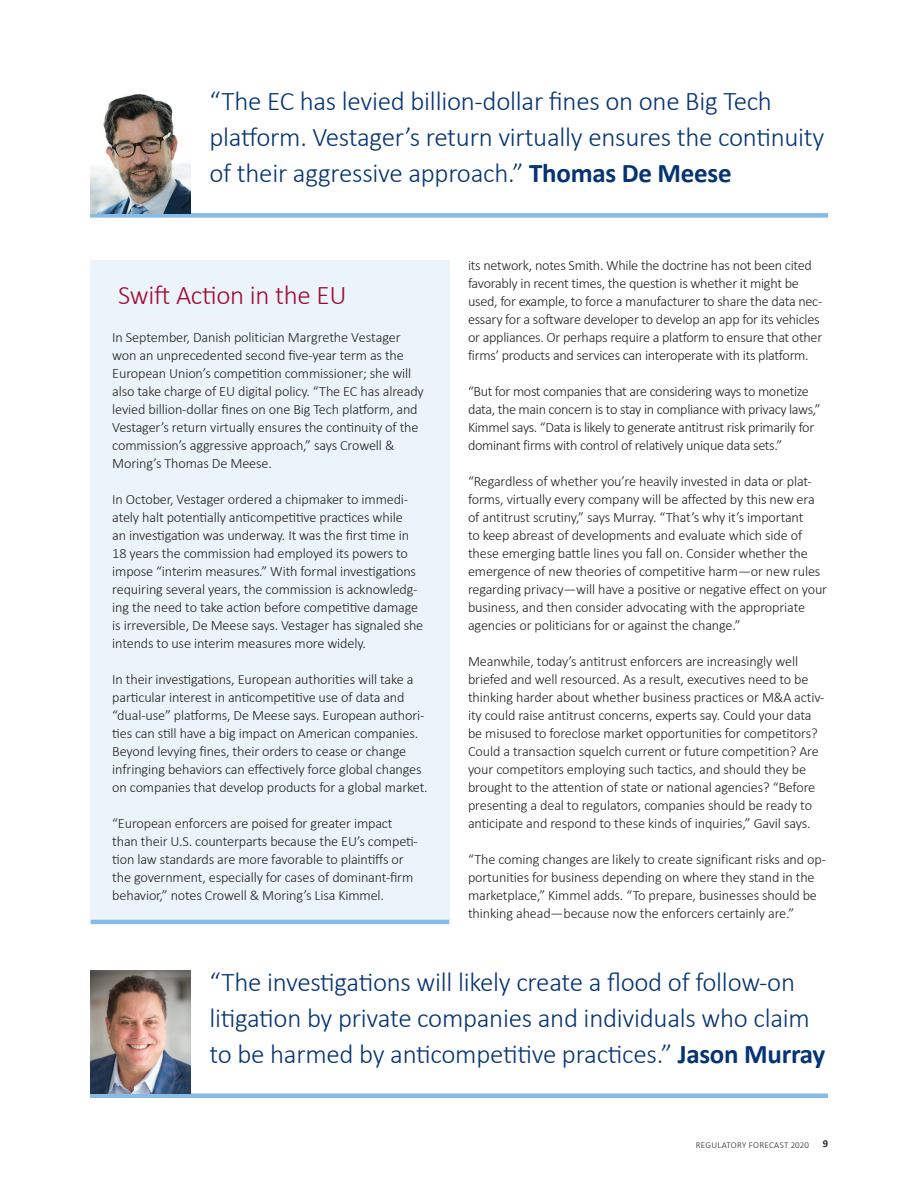
<style>
.page{position:relative;width:918px;height:1188px;background:#fff}
.page>*{position:absolute;margin:0;border:0;box-sizing:border-box;transform-origin:0 0}
.Callout{font:300 27px/36px "Calibri";letter-spacing:-.01em;color:#053474}
.Callibri_sidebar_hea{font:300 27px "Calibri";letter-spacing:-.01em;color:#a30a32}
.Callibri_text_no_ind{font:300 14.25px/18px "Calibri";letter-spacing:-.01em;color:#231f20}
.t1{font:700 10.5px "Calibri";color:#231f20}
.t2{font:300 9px "Calibri";letter-spacing:.035em;color:#231f20}
.s1{font-weight:700}
</style>
<div class="page">
<div style="left:90px;top:261px;width:360px;height:663px;background:#ebf4fa"></div>
<hr style="left:91px;top:920px;width:358px;height:4px;background:#85bbe5">
<div style="left:90px;top:213px;width:738px;height:5px;background:#85bbe5"></div>
<img style="left:90px;top:94px;width:100px;height:119px">
<hr style="left:90px;top:1094px;width:738px;height:4px;background:#85bbe5">
<img style="left:90px;top:970px;width:100px;height:124px">
<p class="Callout" style="left:210px;top:83px;width:616px">“The EC has levied billion-dollar fines on one Big Tech platform. Vestager’s return virtually ensures the continuity of their aggressive approach.” <span class="s1">Thomas De Meese</span></p>
<p class="Callibri_sidebar_hea" style="left:118px;top:279px;width:230px">Swift Action in the EU</p>
<p class="Callibri_text_no_ind" style="left:112px;top:328px;width:313px">In September, Danish politician Margrethe Vestager won an unprecedented second five-year term as the European Union’s competition commissioner; she will also take charge of EU digital policy. “The EC has already levied billion-dollar fines on one Big Tech platform, and Vestager’s return virtually ensures the continuity of the commission’s aggressive approach,” says Crowell &amp; Moring’s Thomas De Meese.</p>
<p class="Callibri_text_no_ind" style="left:112px;top:490px;width:313px">In October, Vestager ordered a chipmaker to immedi&shy;ately halt potentially anticompetitive practices while<br>an investigation was underway. It was the first time in 18 years the commission had employed its powers to impose “interim measures.” With formal investigations requiring several years, the commission is acknowledg&shy;ing the need to take action before competitive damage is irreversible, De Meese says. Vestager has signaled she intends to use interim measures more widely.</p>
<p class="Callibri_text_no_ind" style="left:112px;top:670px;width:317px">In their investigations, European authorities will take a particular interest in anticompetitive use of data and “dual-use” platforms, De Meese says. European authori&shy;ties can still have a big impact on American companies.<br>Beyond levying fines, their orders to cease or change infringing behaviors can effectively force global changes on companies that develop products for a global market.</p>
<p class="Callibri_text_no_ind" style="left:112px;top:814px;width:307px">“European enforcers are poised for greater impact than their U.S. counterparts because the EU’s competi&shy;tion law standards are more favorable to plaintiffs or the government, especially for cases of dominant-firm behavior,” notes Crowell &amp; Moring’s Lisa Kimmel.</p>
<p class="Callibri_text_no_ind" style="left:468px;top:256px;width:356px">its network, notes Smith. While the doctrine has not been cited favorably in recent times, the question is whether it might be used, for example, to force a manufacturer to share the data nec&shy;essary for a software developer to develop an app for its vehicles or appliances. Or perhaps require a platform to ensure that other firms’ products and services can interoperate with its platform.</p>
<p class="Callibri_text_no_ind" style="left:468px;top:382px;width:354px">“But for most companies that are considering ways to monetize data, the main concern is to stay in compliance with privacy laws,” Kimmel says. “Data is likely to generate antitrust risk primarily for dominant firms with control of relatively unique data sets.”</p>
<p class="Callibri_text_no_ind" style="left:468px;top:472px;width:361px">“Regardless of whether you’re heavily invested in data or plat&shy;forms, virtually every company will be affected by this new era of antitrust scrutiny,” says Murray. “That’s why it’s important<br>to keep abreast of developments and evaluate which side of these emerging battle lines you fall on. Consider whether the emergence of new theories of competitive harm—or new rules regarding privacy—will have a positive or negative effect on your business, and then consider advocating with the appropriate agencies or politicians for or against the change.”</p>
<p class="Callibri_text_no_ind" style="left:468px;top:652px;width:358px">Meanwhile, today’s antitrust enforcers are increasingly well briefed and well resourced. As a result, executives need to be thinking harder about whether business practices or M&amp;A activ&shy;ity could raise antitrust concerns, experts say. Could your data be misused to foreclose market opportunities for competitors?<br>Could a transaction squelch current or future competition? Are your competitors employing such tactics, and should they be brought to the attention of state or national agencies? “Before presenting a deal to regulators, companies should be ready to anticipate and respond to these kinds of inquiries,” Gavil says.</p>
<p class="Callibri_text_no_ind" style="left:468px;top:850px;width:360px">“The coming changes are likely to create significant risks and op&shy;portunities for business depending on where they stand in the marketplace,” Kimmel adds. “To prepare, businesses should be thinking ahead—because now the enforcers certainly are.”</p>
<p class="Callout" style="left:210px;top:963px;width:617px">“The investigations will likely create a flood of follow-on litigation by private companies and individuals who claim to be harmed by anticompetitive practices.” <span class="s1">Jason Murray</span></p>
<p class="t2" style="left:696px;top:1139px;width:115px">REGULATORY FORECAST 2020</p>
<p class="t1" style="left:823px;top:1137px;width:7px">9</p>
</div>
